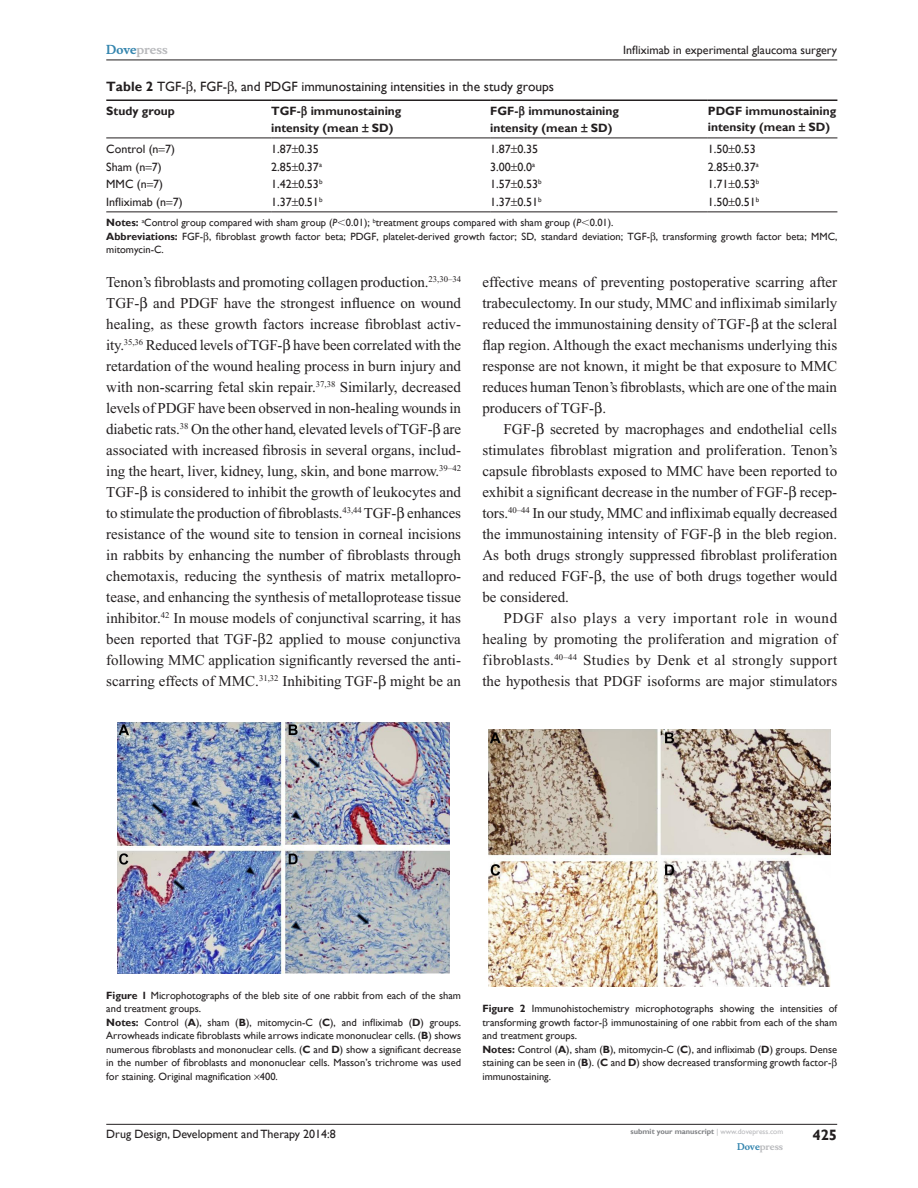
<style>
.page{position:relative;width:918px;height:1188px;background:#fff}
.page>*{position:absolute;margin:0;border:0;box-sizing:border-box;transform-origin:0 0}
.Tx{font:15px/21px "Times New Roman";color:#231f20;text-align:justify}
.t1{font:700 15px "Gill Sans";color:#231f20}
.TN_TT{font:13.5px "Gill Sans";color:#231f20}
.TB{font:12px "Gill Sans";color:#231f20}
.TCH{font:700 12px/16.5px "Gill Sans";color:#231f20}
.t2{font:700 12px "Musee";color:#b8b9bc}
.FC{font:10.5px/13.5px "Gill Sans";color:#231f20}
.TSNRI{font:10.5px/13.5px "Gill Sans";color:#231f20}
.t3{font:700 9px "Musee";color:#b8b9bc}
.t4{font:700 7.5px "Gill Sans";color:#808285}
.s1{color:#3485ae}
.s2{font-weight:700}
.s3{font-style:italic}
.s4{font-family:"Mathematical Pi One"}
.s5{font-weight:400;color:#b8b9bc}
</style>
<div class="page">
<hr style="left:106px;top:1124px;width:731px;height:1px;background:#231f20">
<hr style="left:106px;top:60px;width:731px;height:1px;background:#231f20">
<hr style="left:106px;top:138px;width:165px;height:1px;background:#231f20">
<hr style="left:271px;top:138px;width:219px;height:1px;background:#231f20">
<hr style="left:490px;top:138px;width:218px;height:1px;background:#231f20">
<hr style="left:708px;top:138px;width:129px;height:1px;background:#231f20">
<hr style="left:106px;top:211px;width:165px;height:1px;background:#231f20">
<hr style="left:271px;top:211px;width:219px;height:1px;background:#231f20">
<hr style="left:490px;top:211px;width:218px;height:1px;background:#231f20">
<hr style="left:708px;top:211px;width:129px;height:1px;background:#231f20">
<hr style="left:106px;top:99px;width:165px;height:2px;background:#231f20">
<hr style="left:271px;top:99px;width:219px;height:2px;background:#231f20">
<hr style="left:490px;top:99px;width:218px;height:2px;background:#231f20">
<hr style="left:708px;top:99px;width:129px;height:2px;background:#231f20">
<img style="left:118px;top:722px;width:332px;height:251px">
<img style="left:489px;top:729px;width:342px;height:258px">
<p class="t2" style="left:106px;top:43px;width:63px"><span class="s1">Dove</span>press</p>
<p class="TB" style="left:623px;top:43px;width:215px">Infliximab in experimental glaucoma surgery</p>
<p class="TN_TT" style="left:106px;top:79px;width:449px"><span class="s2">Table 2</span> TGF- , FGF- , and PDGF immunostaining intensities in the study groups</p>
<p class="TCH" style="left:106px;top:103px;width:70px">Study group</p>
<p class="TCH" style="left:271px;top:103px;width:132px">TGF- immunostaining intensity (mean SD)</p>
<p class="TCH" style="left:490px;top:103px;width:130px">FGF- immunostaining intensity (mean SD)</p>
<p class="TCH" style="left:708px;top:103px;width:130px">PDGF immunostaining intensity (mean SD)</p>
<p class="TB" style="left:106px;top:142px;width:70px">Control (n 7)</p>
<p class="TB" style="left:271px;top:142px;width:49px">1.87 0.35</p>
<p class="TB" style="left:490px;top:142px;width:49px">1.87 0.35</p>
<p class="TB" style="left:708px;top:142px;width:49px">1.50 0.53</p>
<p class="TB" style="left:106px;top:160px;width:57px">Sham (n 7)</p>
<p class="TB" style="left:271px;top:160px;width:52px">2.85 0.37<sup>a</sup></p>
<p class="TB" style="left:490px;top:160px;width:46px">3.00 0.0<sup>a</sup></p>
<p class="TB" style="left:708px;top:160px;width:52px">2.85 0.37<sup>a</sup></p>
<p class="TB" style="left:106px;top:177px;width:58px">MMC (n 7)</p>
<p class="TB" style="left:271px;top:177px;width:53px">1.42 0.53<sup>b</sup></p>
<p class="TB" style="left:490px;top:177px;width:53px">1.57 0.53<sup>b</sup></p>
<p class="TB" style="left:708px;top:177px;width:53px">1.71 0.53<sup>b</sup></p>
<p class="TB" style="left:106px;top:195px;width:78px">Infliximab (n 7)</p>
<p class="TB" style="left:271px;top:195px;width:53px">1.37 0.51<sup>b</sup></p>
<p class="TB" style="left:490px;top:195px;width:53px">1.37 0.51<sup>b</sup></p>
<p class="TB" style="left:708px;top:195px;width:53px">1.50 0.51<sup>b</sup></p>
<p class="TSNRI" style="left:106px;top:216px;width:509px"><span class="s2">Notes:</span> <sup>a</sup>Control group compared with sham group (<span class="s3">P</span><span class="s4">,</span>0.01); <sup>b</sup>treatment groups compared with sham group (<span class="s3">P</span><span class="s4">,</span>0.01).</p>
<p class="TSNRI" style="left:106px;top:229px;width:733px"><span class="s2">Abbreviations:</span> FGF- , fibroblast growth factor beta; PDGF, platelet-derived growth factor; SD, standard deviation; TGF- , transforming growth factor beta; MMC, mitomycin-C.</p>
<p class="Tx" style="left:106px;top:272px;width:356px">Tenon’s fibroblasts and promoting collagen production.<sup>23,30–34<br></sup>TGF- and PDGF have the strongest influence on wound healing, as these growth factors increase fibroblast activ&shy;ity.<sup>35,36</sup> Reduced levels of TGF- have been correlated with the retardation of the wound healing process in burn injury and with non-scarring fetal skin repair.<sup>37,38</sup> Similarly, decreased levels of PDGF have been observed in non-healing wounds in diabetic rats.<sup>38</sup> On the other hand, elevated levels of TGF- are associated with increased fibrosis in several organs, includ&shy;ing the heart, liver, kidney, lung, skin, and bone marrow.<sup>39–42<br></sup>TGF- is considered to inhibit the growth of leukocytes and to stimulate the production of fibroblasts.<sup>43,44</sup> TGF- enhances resistance of the wound site to tension in corneal incisions in rabbits by enhancing the number of fibroblasts through chemotaxis, reducing the synthesis of matrix metallopro&shy;tease, and enhancing the synthesis of metalloprotease tissue inhibitor.<sup>42</sup> In mouse models of conjunctival scarring, it has been reported that TGF- 2 applied to mouse conjunctiva following MMC application significantly reversed the anti&shy;scarring effects of MMC.<sup>31,32</sup> Inhibiting TGF- might be an</p>
<p class="Tx" style="left:482px;top:272px;width:356px">effective means of preventing postoperative scarring after trabeculectomy. In our study, MMC and infliximab similarly reduced the immunostaining density of TGF- at the scleral flap region. Although the exact mechanisms underlying this response are not known, it might be that exposure to MMC reduces human Tenon’s fibroblasts, which are one of the main producers of TGF- .</p>
<p class="Tx" style="left:482px;top:419px;width:357px;text-indent:21px">FGF- secreted by macrophages and endothelial cells stimulates fibroblast migration and proliferation. Tenon’s capsule fibroblasts exposed to MMC have been reported to exhibit a significant decrease in the number of FGF- recep&shy;tors.<sup>40–44</sup> In our study, MMC and infliximab equally decreased the immunostaining intensity of FGF- in the bleb region.<br>As both drugs strongly suppressed fibroblast proliferation and reduced FGF- , the use of both drugs together would be considered.</p>
<p class="Tx" style="left:482px;top:608px;width:356px;text-indent:21px">PDGF also plays a very important role in wound healing by promoting the proliferation and migration of fibroblasts.<sup>40–44</sup> Studies by Denk et al strongly support the hypothesis that PDGF isoforms are major stimulators</p>
<p class="FC" style="left:106px;top:988px;width:356px"><span class="s2">Figure 1</span> Microphotographs of the bleb site of one rabbit from each of the sham and treatment groups.</p>
<p class="FC" style="left:106px;top:1015px;width:356px;text-align:justify"><span class="s2">Notes:</span> Control (<span class="s2">A</span>), sham (<span class="s2">B</span>), mitomycin-C (<span class="s2">C</span>), and infliximab (<span class="s2">D</span>) groups.<br>Arrowheads indicate fibroblasts while arrows indicate mononuclear cells. (<span class="s2">B</span>) shows numerous fibroblasts and mononuclear cells. (<span class="s2">C</span> and <span class="s2">D</span>) show a significant decrease in the number of fibroblasts and mononuclear cells. Masson’s trichrome was used for staining. Original magnification 400.</p>
<p class="FC" style="left:482px;top:1002px;width:356px;text-align:justify"><span class="s2">Figure 2</span> Immunohistochemistry microphotographs showing the intensities of transforming growth factor- immunostaining of one rabbit from each of the sham and treatment groups.</p>
<p class="FC" style="left:482px;top:1042px;width:356px"><span class="s2">Notes:</span> Control (<span class="s2">A</span>), sham (<span class="s2">B</span>), mitomycin-C (<span class="s2">C</span>), and infliximab (<span class="s2">D</span>) groups. Dense staining can be seen in (<span class="s2">B</span>). (<span class="s2">C</span> and <span class="s2">D</span>) show decreased transforming growth factor&shy;immunostaining.</p>
<p class="TB" style="left:106px;top:1127px;width:231px">Drug Design, Development and Therapy 2014:8</p>
<p class="t4" style="left:631px;top:1127px;width:154px">submit your manuscript <span class="s5">| www.dovepress.com</span></p>
<p class="t3" style="left:737px;top:1141px;width:48px"><span class="s1">Dove</span>press</p>
<p class="t1" style="left:812px;top:1126px;width:26px">425</p>
</div>
